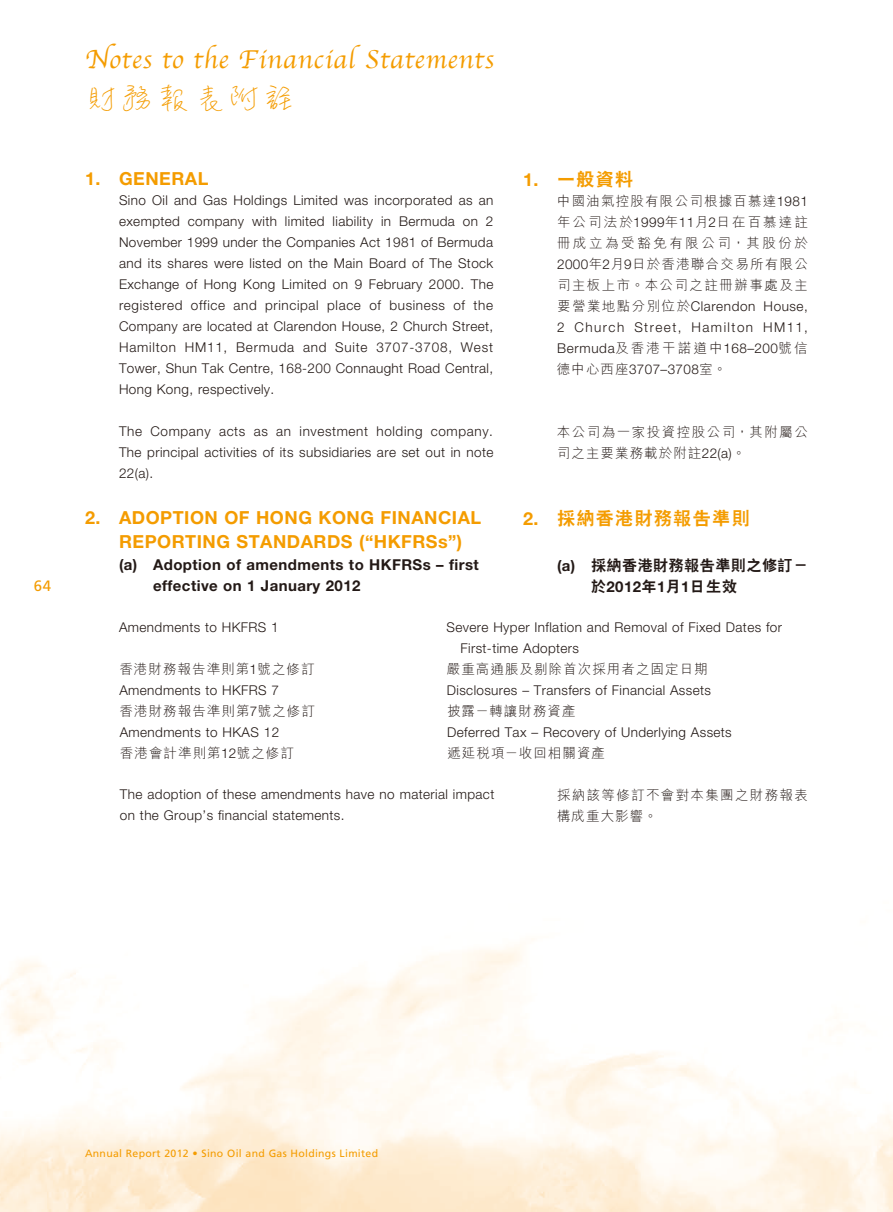
<style>
.page{position:relative;width:893px;height:1212px;background:#fff}
.page>*{position:absolute;margin:0;border:0;box-sizing:border-box;transform-origin:0 0}
.t1{font:300 33px "M Ling Wai FHK";letter-spacing:.08em;color:#f49c00}
.t2{font:27px "Apple Chancery";letter-spacing:.03em;color:#f49c00}
.t3{font:700 18px/24px "Helvetica Neue LT Std";letter-spacing:.03em;color:#f49c00}
.t4{font:800 18px "C Hei 2 HK";letter-spacing:.08em;color:#f49c00}
.t5{font:700 15px/21px "Helvetica Neue LT Std";letter-spacing:.03em;color:#231916}
.t6{font:800 15px/21px "C Hei 2 HK";letter-spacing:.035em;color:#231916}
.t7{font:15px "Frutiger LT Std";color:#f49c00}
.t8{font:300 13.5px/21px "Helvetica Neue LT Std";letter-spacing:.03em;color:#231916;text-align:justify}
.t9{font:300 13.5px/21px "M Hei HK";letter-spacing:.08em;color:#231916;text-align:justify}
.t10{font:300 13.5px/21px "M Hei HK";letter-spacing:.11em;color:#231916}
.t11{font:300 13.5px/21px "M Hei HK";letter-spacing:.1em;color:#231916}
.t12{font:10.5px "Frutiger LT Std";letter-spacing:.03em;color:#f49c00}
.s1{font-family:"Helvetica Neue LT Std";font-weight:700}
.s2{font-family:"Helvetica Neue LT Std"}
.s3{font-family:"M Hei HK"}
</style>
<div class="page">
<p class="t7" style="left:34px;top:577px;width:19px">64</p>
<h2 class="t2" style="left:85px;top:37px;width:410px">Notes to the Financial Statements</h2>
<h1 class="t1" style="left:85px;top:76px;width:212px">財務報表附註</h1>
<h3 class="t4" style="left:523px;top:167px;width:112px"><span class="s1">1.</span> 一般資料</h3>
<p class="t9" style="left:557px;top:190px;width:252px">中國油氣控股有限公司根據百慕達<span class="s2">1981</span>年公司法於<span class="s2">1999</span>年<span class="s2">11</span>月<span class="s2">2</span>日在百慕達註冊成立為受豁免有限公司，其股份於<span class="s2">2000</span>年<span class="s2">2</span>月<span class="s2">9</span>日於香港聯合交易所有限公司主板上市。本公司之註冊辦事處及主</p>
<p class="t8" style="left:557px;top:296px;width:253px"><span class="s3">要營業地點分別位於</span>Clarendon House, 2 Church Street, Hamilton HM11, Bermuda<span class="s3">及香港干諾道中</span>168–200<span class="s3">號信德中心西座</span>3707–3708<span class="s3">室。</span></p>
<h3 class="t3" style="left:85px;top:166px;width:125px">1. GENERAL</h3>
<p class="t8" style="left:119px;top:190px;width:376px">Sino Oil and Gas Holdings Limited was incorporated as an exempted company with limited liability in Bermuda on 2<br>November 1999 under the Companies Act 1981 of Bermuda and its shares were listed on the Main Board of The Stock Exchange of Hong Kong Limited on 9 February 2000. The registered office and principal place of business of the Company are located at Clarendon House, 2 Church Street, Hamilton HM11, Bermuda and Suite 3707-3708, West Tower, Shun Tak Centre, 168-200 Connaught Road Central, Hong Kong, respectively.</p>
<p class="t8" style="left:119px;top:421px;width:376px">The Company acts as an investment holding company.<br>The principal activities of its subsidiaries are set out in note 22(a).</p>
<h3 class="t3" style="left:119px;top:505px;width:364px;text-indent:-34px">2. ADOPTION OF HONG KONG FINANCIAL<br>REPORTING STANDARDS (“hkfrs</h3>
<p class="t10" style="left:557px;top:421px;width:252px">本公司為一家投資控股公司，其附屬公司之主要業務載於附註<span class="s2">22(a)</span>。</p>
<h3 class="t4" style="left:523px;top:506px;width:228px"><span class="s1">2.</span> 採納香港財務報告準則</h3>
<p class="t6" style="left:591px;top:555px;width:218px;text-indent:-34px"><span class="s1">(a)</span> 採納香港財務報告準則之修訂－於<span class="s1">2012</span>年<span class="s1">1</span>月<span class="s1">1</span>日生效</p>
<h3 class="t3" style="left:438px;top:529px;width:26px">s”)</h3>
<p class="t5" style="left:153px;top:553px;width:327px;text-indent:-34px">(a) Adoption of amendments to HKFRSs – first effective on 1 January 2012</p>
<p class="t8" style="left:119px;top:617px;width:161px">Amendments to HKFRS 1</p>
<p class="t8" style="left:461px;top:617px;width:323px;text-indent:-14px">Severe Hyper Inflation and Removal of Fixed Dates for<br>First-time Adopters</p>
<p class="t9" style="left:119px;top:658px;width:197px">香港財務報告準則第<span class="s2">1</span>號之修訂</p>
<p class="t9" style="left:447px;top:658px;width:262px">嚴重高通脹及剔除首次採用者之固定日期</p>
<p class="t8" style="left:119px;top:680px;width:161px">Amendments to HKFRS 7</p>
<p class="t8" style="left:447px;top:680px;width:266px">Disclosures – Transfers of Financial Assets</p>
<p class="t9" style="left:120px;top:700px;width:197px">香港財務報告準則第<span class="s2">7</span>號之修訂</p>
<p class="t9" style="left:447px;top:700px;width:130px">披露－轉讓財務資產</p>
<p class="t8" style="left:120px;top:722px;width:161px">Amendments to HKAS 12</p>
<p class="t8" style="left:447px;top:722px;width:286px">Deferred Tax – Recovery of Underlying Assets</p>
<p class="t9" style="left:120px;top:742px;width:176px">香港會計準則第<span class="s2">12</span>號之修訂</p>
<p class="t9" style="left:447px;top:742px;width:159px">遞延稅項－收回相關資產</p>
<p class="t8" style="left:120px;top:784px;width:376px">The adoption of these amendments have no material impact on the Group’s financial statements.</p>
<p class="t11" style="left:557px;top:784px;width:252px">採納該等修訂不會對本集團之財務報表構成重大影響。</p>
<p class="t12" style="left:85px;top:1147px;width:295px">Annual Report 2012 • Sino Oil and Gas Holdings Limited</p>
</div>
